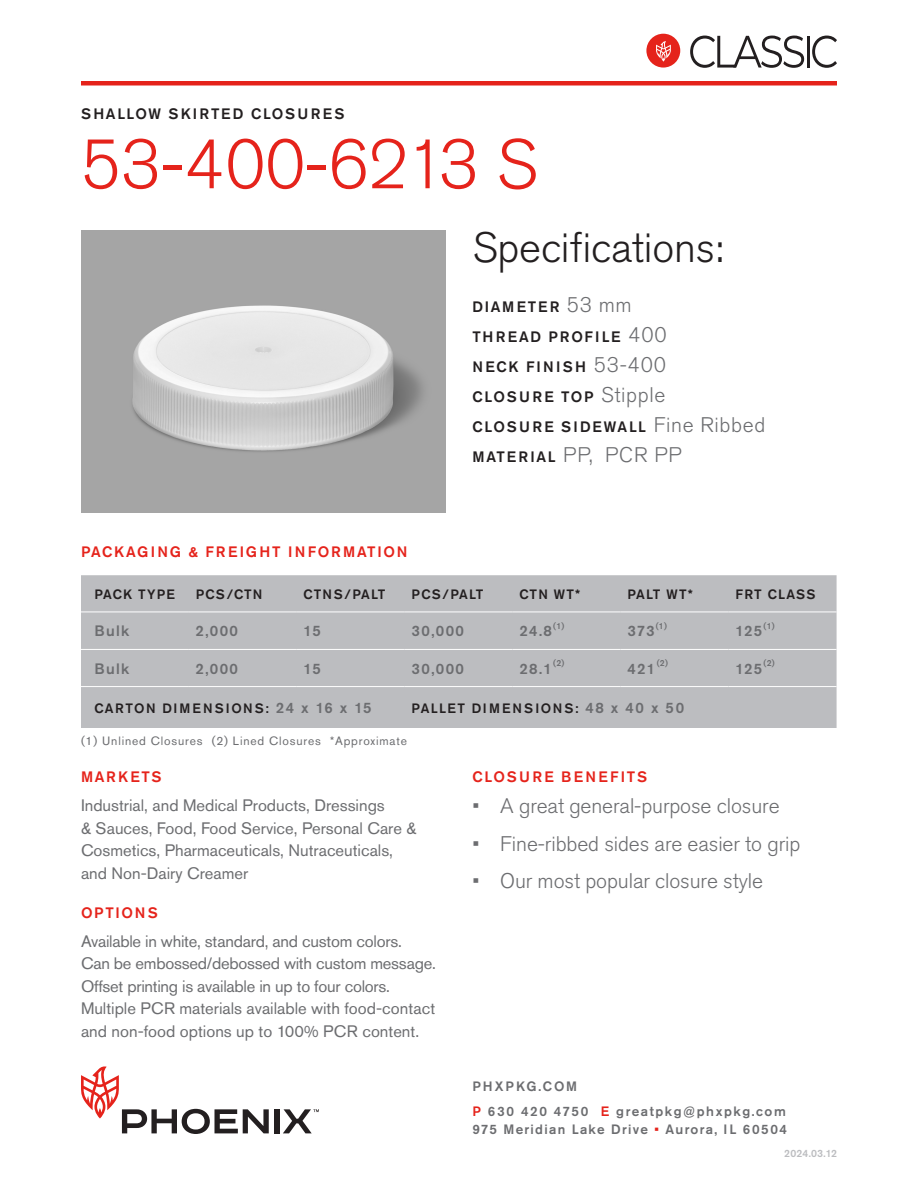
<style>
.page{position:relative;width:918px;height:1188px;background:#fff}
.page>*{position:absolute;margin:0;border:0;box-sizing:border-box;transform-origin:0 0}
.t1{font:300 69px "Akzidenz Grotesk Std";letter-spacing:-.005em;color:#e5231b}
.Specifications_Header{font:300 42px "Akzidenz Grotesk Std";letter-spacing:-.005em;color:#231f20}
.t2{font:300 21px "Akzidenz Grotesk Std";letter-spacing:-.005em;color:#6c6d70}
.Body_Copy{font:16.5px/22.5px "Akzidenz Grotesk Std";color:#6c6d70}
.Specifications_Copy{font:500 15px "Akzidenz Grotesk Std";letter-spacing:.115em;color:#231f20}
.Table_Product_Info{font:500 15px "Akzidenz Grotesk Std";letter-spacing:.09em;color:#6c6d70}
.Heading_PMS_485{font:500 15px "Akzidenz Grotesk Std";letter-spacing:.115em;color:#e5231b}
.Specifications_Copy-2{font:500 15px "Akzidenz Grotesk Std";letter-spacing:.155em;color:#231f20}
.Heading_PMS_485-2{font:500 15px "Akzidenz Grotesk Std";letter-spacing:.155em;color:#e5231b}
.Table_Headers{font:500 13.5px "Akzidenz Grotesk Std";letter-spacing:.085em;color:#231f20}
.Table_Product_Info-2{font:500 13.5px "Akzidenz Grotesk Std";letter-spacing:.115em;color:#231f20}
.t3{font:500 13.5px/24.8px "Akzidenz Grotesk Std";letter-spacing:.115em;color:#6c6d70}
.t4{font:500 13.5px "Akzidenz Grotesk Std";letter-spacing:.095em;color:#6c6d70}
.Table_Caption{font:12px "Akzidenz Grotesk Std";letter-spacing:.07em;color:#6c6d70}
.t5{font:500 10.5px "Akzidenz Grotesk Std";letter-spacing:.02em;color:#bcbdc0}
.Table_Product_Info-3{font:500 8.7px "Akzidenz Grotesk Std";color:#6c6d70}
.s1{font-weight:300;font-size:21px;color:#6c6d70}
.s2{font-size:15px;color:#6c6d70}
.s3{color:#e5231b}
</style>
<div class="page">
<div style="left:274px;top:1109px;width:5px;height:24px;background:#231f20"></div>
<svg style="left:81px;top:1066px;width:188px;height:68px"></svg>
<svg style="left:283px;top:1109px;width:36px;height:24px"></svg>
<div style="left:81px;top:81px;width:756px;height:5px;background:#e5231b"></div>
<div style="left:646px;top:34px;width:34px;height:34px;background:#e5231b;border-radius:50%"></div>
<svg style="left:656px;top:41px;width:15px;height:21px"></svg>
<svg style="left:690px;top:36px;width:114px;height:32px"></svg>
<hr style="left:807px;top:36px;width:3px;height:32px;background:#231f20">
<svg style="left:812px;top:36px;width:25px;height:32px"></svg>
<img style="left:81px;top:230px;width:365px;height:283px">
<div style="left:81px;top:575px;width:756px;height:153px;background:#bcbdc0"></div>
<hr style="left:297px;top:612px;width:108px;height:1px;background:#fff">
<hr style="left:405px;top:612px;width:108px;height:1px;background:#fff">
<hr style="left:513px;top:612px;width:108px;height:1px;background:#fff">
<hr style="left:621px;top:612px;width:108px;height:1px;background:#fff">
<hr style="left:729px;top:612px;width:108px;height:1px;background:#fff">
<hr style="left:81px;top:649px;width:108px;height:1px;background:#fff">
<hr style="left:189px;top:649px;width:108px;height:1px;background:#fff">
<hr style="left:297px;top:649px;width:108px;height:1px;background:#fff">
<hr style="left:405px;top:649px;width:108px;height:1px;background:#fff">
<hr style="left:513px;top:649px;width:108px;height:1px;background:#fff">
<hr style="left:621px;top:649px;width:108px;height:1px;background:#fff">
<hr style="left:729px;top:649px;width:108px;height:1px;background:#fff">
<hr style="left:81px;top:686px;width:108px;height:1px;background:#fff">
<hr style="left:189px;top:686px;width:108px;height:1px;background:#fff">
<hr style="left:297px;top:686px;width:108px;height:1px;background:#fff">
<hr style="left:405px;top:686px;width:108px;height:1px;background:#fff">
<hr style="left:513px;top:686px;width:108px;height:1px;background:#fff">
<hr style="left:621px;top:686px;width:108px;height:1px;background:#fff">
<hr style="left:729px;top:686px;width:108px;height:1px;background:#fff">
<hr style="left:81px;top:612px;width:108px;height:1px;background:#fff">
<hr style="left:189px;top:612px;width:108px;height:1px;background:#fff">
<p class="Specifications_Copy" style="left:81px;top:105px;width:265px">SHALLOW SKIRTED CLOSURES</p>
<h1 class="t1" style="left:81px;top:126px;width:458px">53-400-6213 S</h1>
<p class="Specifications_Header" style="left:472px;top:224px;width:252px">Specifications:</p>
<p class="Specifications_Copy" style="left:472px;top:298px;width:161px">DIAMETER <span class="s1">53 mm</span></p>
<p class="Specifications_Copy" style="left:472px;top:328px;width:196px">THREAD PROFILE <span class="s1">400</span></p>
<p class="Specifications_Copy-2" style="left:472px;top:358px;width:195px">NECK FINISH <span class="s1">53-400</span></p>
<p class="Specifications_Copy" style="left:472px;top:388px;width:194px">CLOSURE TOP <span class="s1">Stipple</span></p>
<p class="Specifications_Copy" style="left:472px;top:418px;width:294px">CLOSURE SIDEWALL <span class="s1">Fine Ribbed</span></p>
<p class="Specifications_Copy" style="left:472px;top:448px;width:211px">MATERIAL <span class="s1">PP, PCR PP</span></p>
<p class="Heading_PMS_485" style="left:81px;top:543px;width:328px">PACKAGING &amp; FREIGHT INFORMATION</p>
<p class="Table_Headers" style="left:94px;top:586px;width:82px">PACK TYPE</p>
<p class="Table_Headers" style="left:196px;top:586px;width:68px">PCS/CTN</p>
<p class="Table_Headers" style="left:304px;top:586px;width:83px">CTNS/PALT</p>
<p class="Table_Headers" style="left:412px;top:586px;width:73px">PCS/PALT</p>
<p class="Table_Headers" style="left:519px;top:586px;width:62px">CTN WT*</p>
<p class="Table_Headers" style="left:627px;top:586px;width:67px">PALT WT*</p>
<p class="Table_Headers" style="left:735px;top:586px;width:82px">FRT CLASS</p>
<p class="Table_Product_Info" style="left:94px;top:622px;width:36px">Bulk</p>
<p class="Table_Product_Info" style="left:196px;top:622px;width:44px">2,000</p>
<p class="Table_Product_Info" style="left:304px;top:622px;width:19px">15</p>
<p class="Table_Product_Info" style="left:412px;top:622px;width:54px">30,000</p>
<p class="Table_Product_Info" style="left:519px;top:622px;width:34px">24.8</p>
<p class="Table_Product_Info-3" style="left:553px;top:620px;width:13px">(1)</p>
<p class="Table_Product_Info-3" style="left:656px;top:620px;width:13px">(1)</p>
<p class="Table_Product_Info-3" style="left:764px;top:620px;width:13px">(1)</p>
<p class="Table_Product_Info" style="left:627px;top:622px;width:29px">373</p>
<p class="Table_Product_Info" style="left:735px;top:622px;width:28px">125</p>
<p class="Table_Product_Info-3" style="left:553px;top:657px;width:13px">(2)</p>
<p class="Table_Product_Info" style="left:94px;top:659px;width:36px">Bulk</p>
<p class="Table_Product_Info" style="left:196px;top:659px;width:44px">2,000</p>
<p class="Table_Product_Info" style="left:304px;top:659px;width:19px">15</p>
<p class="Table_Product_Info" style="left:412px;top:659px;width:54px">30,000</p>
<p class="Table_Product_Info" style="left:519px;top:659px;width:34px">28.1</p>
<p class="Table_Product_Info-3" style="left:657px;top:657px;width:13px">(2)</p>
<p class="Table_Product_Info" style="left:627px;top:659px;width:29px">421</p>
<p class="Table_Product_Info-3" style="left:764px;top:657px;width:13px">(2)</p>
<p class="Table_Product_Info" style="left:735px;top:659px;width:28px">125</p>
<p class="Table_Product_Info-2" style="left:94px;top:700px;width:279px">CARTON DIMENSIONS: <span class="s2">24 x 16 x 15</span></p>
<p class="Table_Product_Info-2" style="left:412px;top:700px;width:274px">PALLET DIMENSIONS: <span class="s2">48 x 40 x 50</span></p>
<p class="Table_Caption" style="left:81px;top:733px;width:328px">(1) Unlined Closures (2) Lined Closures *Approximate</p>
<p class="Heading_PMS_485" style="left:81px;top:767px;width:82px">MARKETS</p>
<p class="Body_Copy" style="left:81px;top:794px;width:337px">Industrial, and Medical Products, Dressings<br>&amp; Sauces, Food, Food Service, Personal Care &amp; Cosmetics, Pharmaceuticals, Nutraceuticals, and Non-Dairy Creamer</p>
<p class="Heading_PMS_485" style="left:81px;top:903px;width:78px">OPTIONS</p>
<p class="Body_Copy" style="left:81px;top:930px;width:357px">Available in white, standard, and custom colors.<br>Can be embossed/debossed with custom message.<br>Offset printing is available in up to four colors.<br>Multiple PCR materials available with food-contact and non-food options up to 100% PCR content.</p>
<p class="Heading_PMS_485-2" style="left:472px;top:768px;width:176px">CLOSURE BENEFITS</p>
<p class="t2" style="left:472px;top:794px;width:309px">• A great general-purpose closure</p>
<p class="t2" style="left:472px;top:832px;width:329px">• Fine-ribbed sides are easier to grip</p>
<p class="t2" style="left:472px;top:869px;width:292px">• Our most popular closure style</p>
<p class="t3" style="left:472px;top:1074px;width:315px">PHXPKG.COM<br><span class="s3">P</span> 630 420 4750 <span class="s3">E</span> greatpkg@phxpkg.com</p>
<p class="t4" style="left:472px;top:1121px;width:316px">975 Meridian Lake Drive <span class="s3">•</span> Aurora, IL 60504</p>
<p class="t5" style="left:784px;top:1147px;width:54px">2024.03.12</p>
</div>
